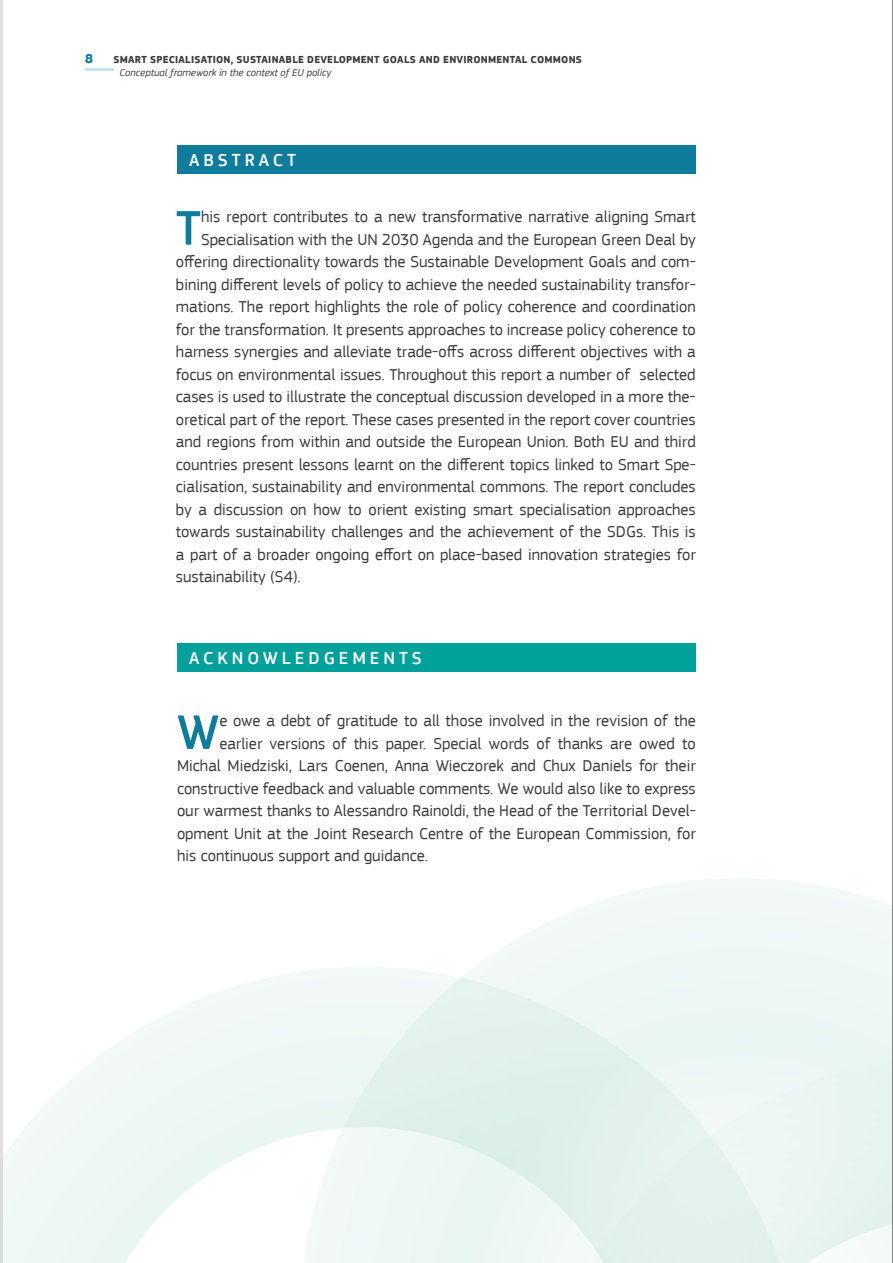
<style>
.page{position:relative;width:893px;height:1263px;background:#fff}
.page>*{position:absolute;margin:0;border:0;box-sizing:border-box;transform-origin:0 0}
.t1{font:500 50.4px "EC Square Sans Pro";color:#0f7c9c}
.t2{font:500 18px "EC Square Sans Pro";letter-spacing:.22em;color:#fff}
.t3{font:16.5px "EC Square Sans Pro";color:#3c3c3b}
.t4{font:700 13.5px "EC Square Sans Pro";color:#0f7c9c}
.t5{font:700 10.5px "EC Square Sans Pro";letter-spacing:.02em;color:#3c3c3b}
.t6{font:italic 10.5px "EC Square Sans Pro";color:#3c3c3b}
</style>
<div class="page">
<hr style="left:85px;top:68px;width:28px;height:3px;background:#c3e5f1">
<svg style="left:476px;top:878px;width:416px;height:177px"></svg>
<svg style="left:2px;top:967px;width:802px;height:296px"></svg>
<svg style="left:524px;top:1055px;width:368px;height:208px;background:#e6f3f0"></svg>
<div style="left:177px;top:145px;width:519px;height:28px;background:#0f7c9c"></div>
<div style="left:177px;top:643px;width:519px;height:29px;background:#00a19a"></div>
<hr style="left:892px;top:0;width:1px;height:1263px;background:#1a171c">
<hr style="left:0;top:0;width:2px;height:1263px;background:#9d9d9c">
<p class="t4" style="left:85px;top:51px;width:10px">8</p>
<p class="t5" style="left:114px;top:53px;width:470px">SMART SPECIALISATION, SUSTAINABLE DEVELOPMENT GOALS AND ENVIRONMENTAL COMMONS</p>
<p class="t6" style="left:120px;top:66px;width:213px">Conceptual framework in the context of EU policy</p>
<p class="t2" style="left:189px;top:149px;width:108px">ABSTRACT</p>
<h1 class="t1" style="left:176px;top:199px;width:27px">T</h1>
<p class="t3" style="left:201px;top:207px;width:496px">his report contributes to a new transformative narrative aligning Smart</p>
<p class="t3" style="left:201px;top:230px;width:496px">Specialisation with the UN 2030 Agenda and the European Green Deal by</p>
<p class="t3" style="left:176px;top:252px;width:521px">offering directionality towards the Sustainable Development Goals and com-</p>
<p class="t3" style="left:176px;top:275px;width:521px">bining different levels of policy to achieve the needed sustainability transfor-</p>
<p class="t3" style="left:176px;top:297px;width:521px">mations. The report highlights the role of policy coherence and coordination</p>
<p class="t3" style="left:176px;top:320px;width:521px">for the transformation. It presents approaches to increase policy coherence to</p>
<p class="t3" style="left:176px;top:342px;width:521px">harness synergies and alleviate trade-offs across different objectives with a</p>
<p class="t3" style="left:176px;top:365px;width:521px">focus on environmental issues. Throughout this report a number of selected</p>
<p class="t3" style="left:176px;top:387px;width:521px">cases is used to illustrate the conceptual discussion developed in a more the-</p>
<p class="t3" style="left:176px;top:410px;width:521px">oretical part of the report. These cases presented in the report cover countries</p>
<p class="t3" style="left:176px;top:432px;width:521px">and regions from within and outside the European Union. Both EU and third</p>
<p class="t3" style="left:176px;top:455px;width:521px">countries present lessons learnt on the different topics linked to Smart Spe-</p>
<p class="t3" style="left:176px;top:477px;width:521px">cialisation, sustainability and environmental commons. The report concludes</p>
<p class="t3" style="left:176px;top:500px;width:521px">by a discussion on how to orient existing smart specialisation approaches</p>
<p class="t3" style="left:176px;top:522px;width:521px">towards sustainability challenges and the achievement of the SDGs. This is</p>
<p class="t3" style="left:176px;top:545px;width:521px">a part of a broader ongoing effort on place-based innovation strategies for</p>
<p class="t3" style="left:176px;top:567px;width:126px">sustainability (S4).</p>
<p class="t2" style="left:189px;top:648px;width:234px">ACKNOWLEDGEMENTS</p>
<h1 class="t1" style="left:177px;top:703px;width:44px">W</h1>
<p class="t3" style="left:219px;top:711px;width:478px">e owe a debt of gratitude to all those involved in the revision of the</p>
<p class="t3" style="left:219px;top:734px;width:478px">earlier versions of this paper. Special words of thanks are owed to</p>
<p class="t3" style="left:177px;top:756px;width:520px">Michal Miedziski, Lars Coenen, Anna Wieczorek and Chux Daniels for their</p>
<p class="t3" style="left:177px;top:779px;width:520px">constructive feedback and valuable comments. We would also like to express</p>
<p class="t3" style="left:177px;top:801px;width:520px">our warmest thanks to Alessandro Rainoldi, the Head of the Territorial Devel-</p>
<p class="t3" style="left:177px;top:824px;width:520px">opment Unit at the Joint Research Centre of the European Commission, for</p>
<p class="t3" style="left:177px;top:846px;width:252px">his continuous support and guidance.</p>
</div>
